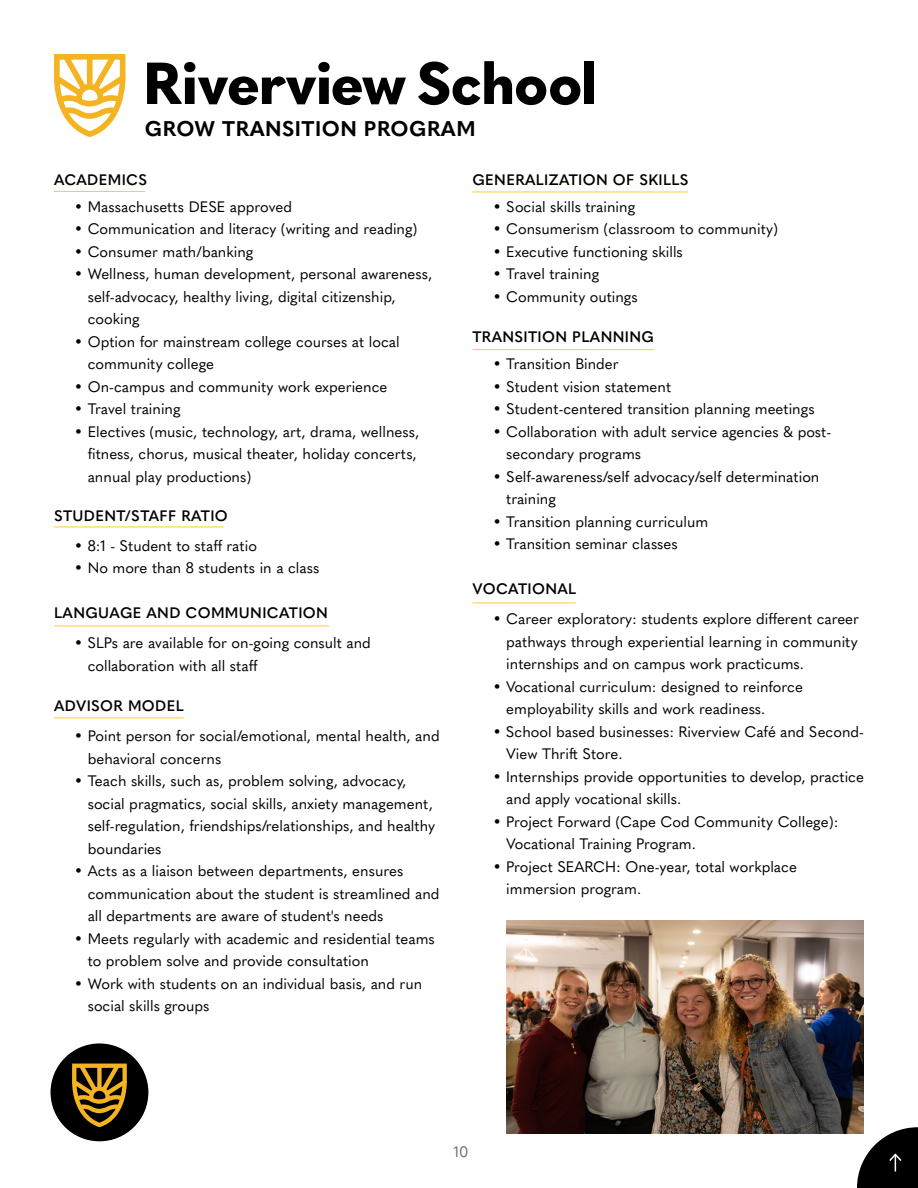
<style>
.page{position:relative;width:918px;height:1188px;background:#fff}
.page>*{position:absolute;margin:0;border:0;box-sizing:border-box;transform-origin:0 0}
.t1{font:700 21px "Quasimoda";letter-spacing:.025em;color:#000}
.t2{font:15px/22.5px "Quasimoda";color:#000}
.t3{font:600 15px "Quasimoda";letter-spacing:.025em;color:#000}
.t4{font:15px "Quasimoda";color:#6d6e71}
</style>
<div class="page">
<svg style="left:147px;top:62px;width:259px;height:43px"></svg>
<svg style="left:418px;top:61px;width:162px;height:44px"></svg>
<div style="left:584px;top:61px;width:10px;height:43px;background:#000"></div>
<hr style="left:54px;top:191px;width:91px;height:1px;background:#ffcd34">
<svg style="left:54px;top:54px;width:72px;height:83px"></svg>
<hr style="left:54px;top:527px;width:170px;height:1px;background:#ffcd34">
<hr style="left:54px;top:626px;width:275px;height:1px;background:#ffcd34">
<hr style="left:54px;top:718px;width:130px;height:1px;background:#ffcd34">
<hr style="left:472px;top:603px;width:104px;height:1px;background:#ffcd34">
<hr style="left:472px;top:349px;width:182px;height:1px;background:#ffcd34">
<hr style="left:472px;top:192px;width:217px;height:1px;background:#ffcd34">
<img style="left:507px;top:920px;width:357px;height:214px">
<div style="left:50px;top:1043px;width:99px;height:99px;background:#000;border-radius:50%"></div>
<div style="left:49px;top:1042px;width:101px;height:101px;border:2px solid #fff;border-radius:50%"></div>
<svg style="left:72px;top:1064px;width:55px;height:63px"></svg>
<svg style="left:857px;top:1127px;width:61px;height:61px"></svg>
<h1 class="t1" style="left:145px;top:112px;width:332px">GROW TRANSITION PROGRAM</h1>
<p class="t3" style="left:54px;top:168px;width:95px">ACADEMICS</p>
<p class="t2" style="left:74px;top:194px;width:219px">• Massachusetts DESE approved</p>
<p class="t2" style="left:74px;top:217px;width:345px">• Communication and literacy (writing and reading)</p>
<p class="t2" style="left:74px;top:239px;width:181px">• Consumer math/banking</p>
<p class="t2" style="left:88px;top:262px;width:346px;text-indent:-14px">• Wellness, human development, personal awareness, self-advocacy, healthy living, digital citizenship, cooking</p>
<p class="t2" style="left:88px;top:329px;width:313px;text-indent:-14px">• Option for mainstream college courses at local community college</p>
<p class="t2" style="left:74px;top:374px;width:315px">• On-campus and community work experience</p>
<p class="t2" style="left:74px;top:397px;width:108px">• Travel training</p>
<p class="t2" style="left:88px;top:419px;width:333px;text-indent:-14px">• Electives (music, technology, art, drama, wellness, fitness, chorus, musical theater, holiday concerts, annual play productions)</p>
<p class="t3" style="left:54px;top:504px;width:175px">STUDENT/STAFF RATIO</p>
<p class="t2" style="left:74px;top:533px;width:184px">• 8:1 - Student to staff ratio</p>
<p class="t2" style="left:74px;top:556px;width:247px">• No more than 8 students in a class</p>
<p class="t3" style="left:54px;top:601px;width:275px">LANGUAGE AND COMMUNICATION</p>
<p class="t2" style="left:88px;top:631px;width:285px;text-indent:-14px">• SLPs are available for on-going consult and collaboration with all staff</p>
<p class="t3" style="left:54px;top:694px;width:131px">ADVISOR MODEL</p>
<p class="t2" style="left:88px;top:724px;width:353px;text-indent:-14px">• Point person for social/emotional, mental health, and behavioral concerns</p>
<p class="t2" style="left:88px;top:769px;width:349px;text-indent:-14px">• Teach skills, such as, problem solving, advocacy, social pragmatics, social skills, anxiety management, self-regulation, friendships/relationships, and healthy boundaries</p>
<p class="t2" style="left:88px;top:859px;width:353px;text-indent:-14px">• Acts as a liaison between departments, ensures communication about the student is streamlined and all departments are aware of student's needs</p>
<p class="t2" style="left:88px;top:926px;width:349px;text-indent:-14px">• Meets regularly with academic and residential teams to problem solve and provide consultation</p>
<p class="t2" style="left:88px;top:971px;width:336px;text-indent:-14px">• Work with students on an individual basis, and run social skills groups</p>
<p class="t3" style="left:472px;top:168px;width:218px">GENERALIZATION OF SKILLS</p>
<p class="t2" style="left:493px;top:194px;width:144px">• Social skills training</p>
<p class="t2" style="left:493px;top:217px;width:287px">• Consumerism (classroom to community)</p>
<p class="t2" style="left:493px;top:239px;width:192px">• Executive functioning skills</p>
<p class="t2" style="left:493px;top:262px;width:108px">• Travel training</p>
<p class="t2" style="left:493px;top:284px;width:147px">• Community outings</p>
<p class="t3" style="left:472px;top:325px;width:183px">TRANSITION PLANNING</p>
<p class="t2" style="left:493px;top:352px;width:128px">• Transition Binder</p>
<p class="t2" style="left:493px;top:374px;width:180px">• Student vision statement</p>
<p class="t2" style="left:493px;top:397px;width:323px">• Student-centered transition planning meetings</p>
<p class="t2" style="left:506px;top:419px;width:327px;text-indent:-14px">• Collaboration with adult service agencies &amp; post&shy;secondary programs</p>
<p class="t2" style="left:506px;top:464px;width:315px;text-indent:-14px">• Self-awareness/self advocacy/self determination training</p>
<p class="t2" style="left:493px;top:509px;width:217px">• Transition planning curriculum</p>
<p class="t2" style="left:493px;top:532px;width:187px">• Transition seminar classes</p>
<p class="t3" style="left:472px;top:577px;width:105px">VOCATIONAL</p>
<p class="t2" style="left:506px;top:607px;width:354px;text-align:justify;text-indent:-14px">• Career exploratory: students explore different career pathways through experiential learning in community internships and on campus work practicums.</p>
<p class="t2" style="left:506px;top:674px;width:298px;text-indent:-14px">• Vocational curriculum: designed to reinforce employability skills and work readiness.</p>
<p class="t2" style="left:506px;top:719px;width:359px;text-indent:-14px">• School based businesses: Riverview Café and Second-<br>View Thrift Store.</p>
<p class="t2" style="left:506px;top:764px;width:359px;text-indent:-14px">• Internships provide opportunities to develop, practice and apply vocational skills.</p>
<p class="t2" style="left:506px;top:809px;width:334px;text-indent:-14px">• Project Forward (Cape Cod Community College):<br>Vocational Training Program.</p>
<p class="t2" style="left:506px;top:854px;width:292px;text-indent:-14px">• Project SEARCH: One-year, total workplace immersion program.</p>
<p class="t4" style="left:454px;top:1140px;width:16px">10</p>
</div>
